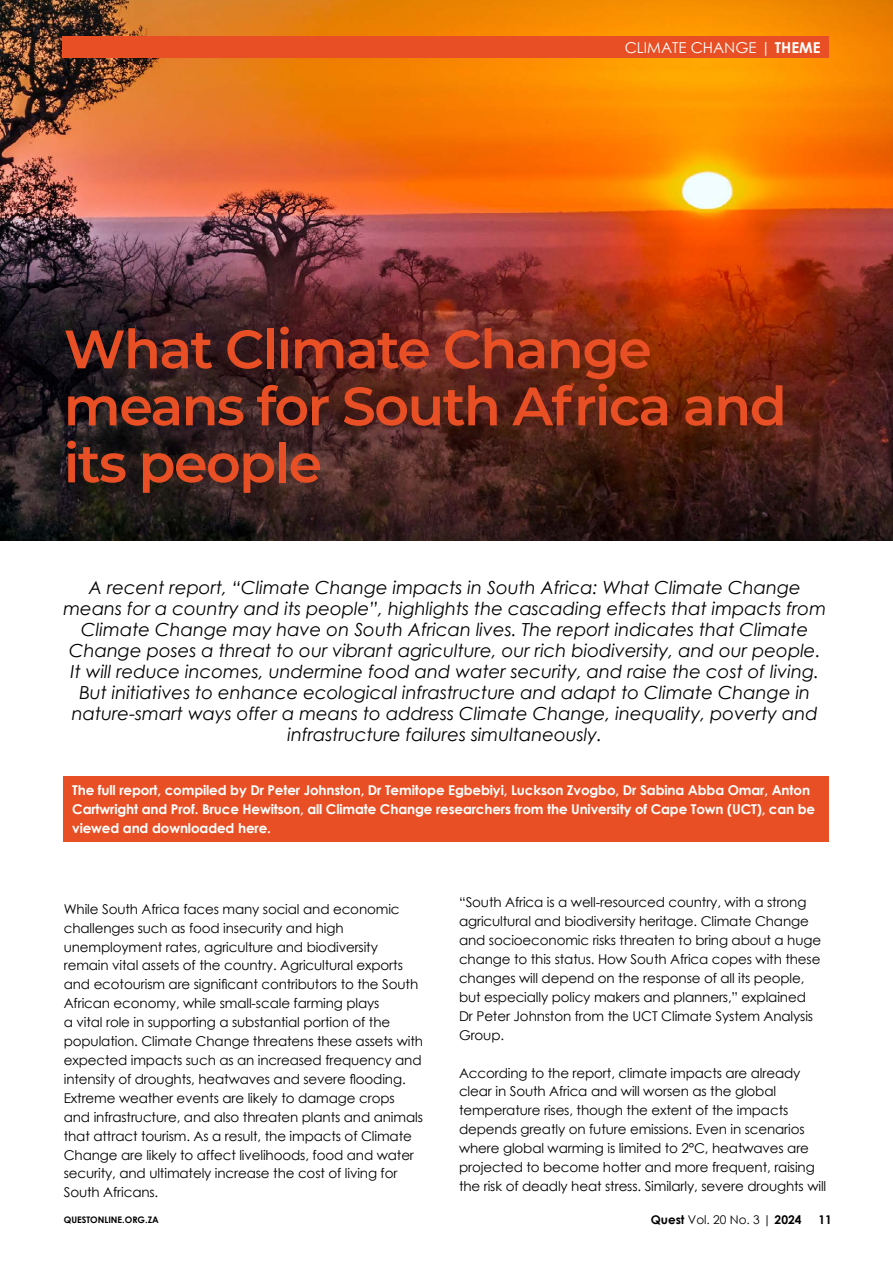
<style>
.page{position:relative;width:893px;height:1263px;background:#fff}
.page>*{position:absolute;margin:0;border:0;box-sizing:border-box;transform-origin:0 0}
.t1{font:600 54px/57px "Montserrat";letter-spacing:-.03em;color:#e84f24}
.t2{font:italic 18px/21px "Century Gothic";color:#000;text-align:center}
.t3{font:15px "Century Gothic";color:#fff}
.t4{font:13.5px/18.9px "Century Gothic";letter-spacing:-.01em;color:#000}
.t5{font:700 13.5px/18.9px "Century Gothic";letter-spacing:-.01em;color:#fff}
.t6{font:12px "Century Gothic";color:#000}
.t7{font:700 12px "Century Gothic";color:#000}
.t8{font:700 9px "Century Gothic";color:#000}
.s1{font-weight:700}
</style>
<div class="page">
<img style="left:0;top:0;width:893px;height:540px">
<div style="left:64px;top:776px;width:765px;height:66px;background:#e84f24"></div>
<div style="left:62px;top:37px;width:767px;height:21px;background:#e84f24"></div>
<p class="t3" style="left:625px;top:37px;width:197px">CLIMATE CHANGE | <span class="s1">THEME</span></p>
<h1 class="t1" style="left:64px;top:318px;width:725px">What Climate Change means for South Africa and its people</h1>
<p class="t2" style="left:63px;top:577px;width:764px">A recent report, “Climate Change impacts in South Africa: What Climate Change means for a country and its people”, highlights the cascading effects that impacts from Climate Change may have on South African lives. The report indicates that Climate Change poses a threat to our vibrant agriculture, our rich biodiversity, and our people.<br>It will reduce incomes, undermine food and water security, and raise the cost of living.<br>But initiatives to enhance ecological infrastructure and adapt to Climate Change in nature-smart ways offer a means to address Climate Change, inequality, poverty and infrastructure failures simultaneously.</p>
<p class="t5" style="left:72px;top:780px;width:744px">The full report, compiled by Dr Peter Johnston, Dr Temitope Egbebiyi, Luckson Zvogbo, Dr Sabina Abba Omar, Anton<br>Cartwright and Prof. Bruce Hewitson, all Climate Change researchers from the University of Cape Town (UCT), can be viewed and downloaded here.</p>
<p class="t4" style="left:64px;top:899px;width:361px">While South Africa faces many social and economic challenges such as food insecurity and high unemployment rates, agriculture and biodiversity remain vital assets of the country. Agricultural exports and ecotourism are significant contributors to the South African economy, while small-scale farming plays<br>a vital role in supporting a substantial portion of the population. Climate Change threatens these assets with expected impacts such as an increased frequency and intensity of droughts, heatwaves and severe flooding.<br>Extreme weather events are likely to damage crops and infrastructure, and also threaten plants and animals that attract tourism. As a result, the impacts of Climate Change are likely to affect livelihoods, food and water security, and ultimately increase the cost of living for South Africans.</p>
<p class="t4" style="left:459px;top:893px;width:364px">“South Africa is a well-resourced country, with a strong agricultural and biodiversity heritage. Climate Change and socioeconomic risks threaten to bring about a huge change to this status. How South Africa copes with these changes will depend on the response of all its people, but especially policy makers and planners,” explained Dr Peter Johnston from the UCT Climate System Analysis Group.</p>
<p class="t4" style="left:459px;top:1063px;width:369px">According to the report, climate impacts are already clear in South Africa and will worsen as the global temperature rises, though the extent of the impacts depends greatly on future emissions. Even in scenarios where global warming is limited to 2°C, heatwaves are projected to become hotter and more frequent, raising the risk of deadly heat stress. Similarly, severe droughts will</p>
<p class="t8" style="left:64px;top:1213px;width:97px">QUESTONLINE.ORG.ZA</p>
<p class="t6" style="left:651px;top:1211px;width:152px"><span class="s1">Quest</span> Vol. 20 No. 3 | <span class="s1">2024</span></p>
<p class="t7" style="left:818px;top:1210px;width:15px">11</p>
</div>
